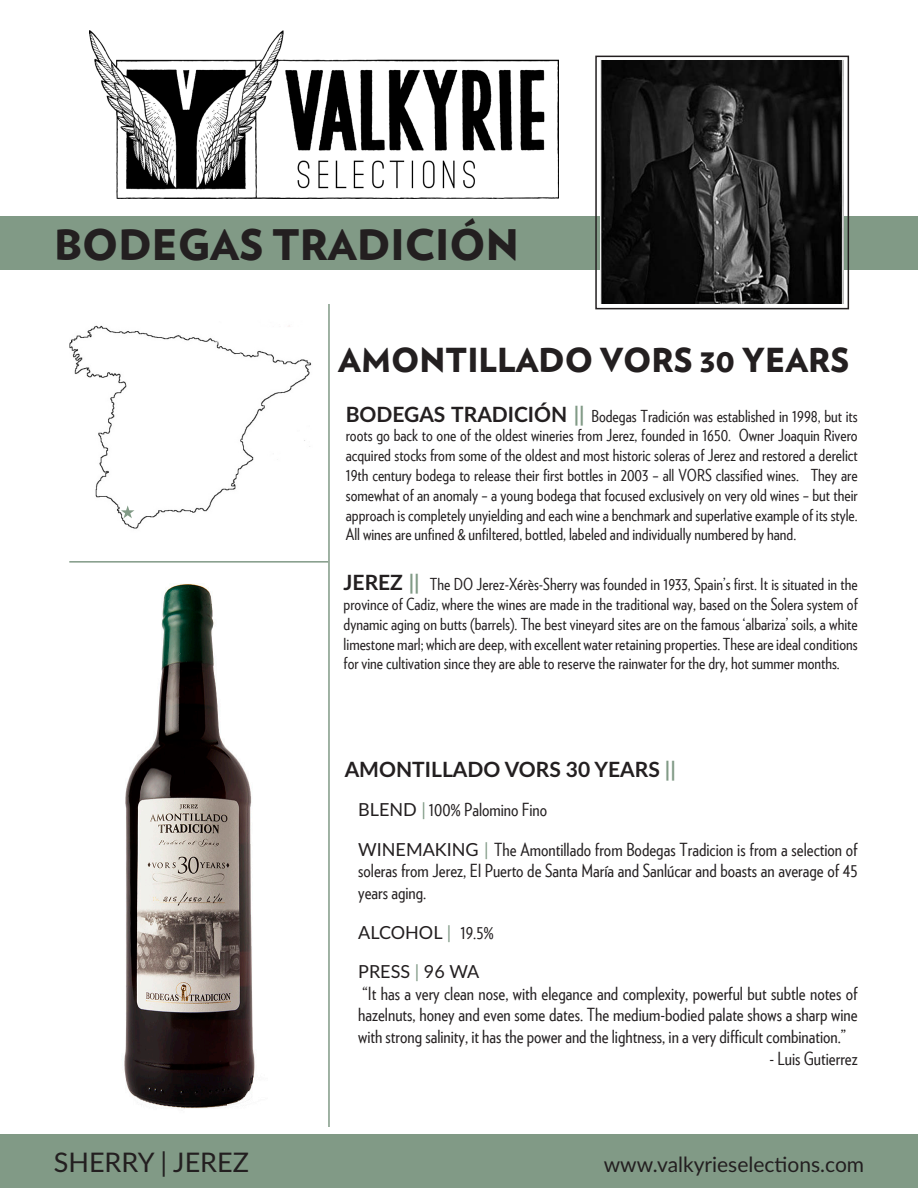
<style>
.page{position:relative;width:918px;height:1188px;background:#fff}
.page>*{position:absolute;margin:0;border:0;box-sizing:border-box;transform-origin:0 0}
.t1{font:900 42px "Verlag";color:#231f20}
.t2{font:900 33px "Verlag";color:#231f20}
.t3{font:27px "Lato";color:#231f20}
.t4{font:21px "Lato";color:#231f20}
.t5{font:700 21px "Lato";color:#231f20}
.t6{font:18px/21.6px "Verlag Condensed";color:#231f20;text-align:justify}
.t7{font:18px "Lato";color:#231f20}
.t8{font:16.5px/19.8px "Verlag Condensed";color:#231f20;text-align:justify}
.s1{font-family:"Lato";font-weight:700;font-size:21px}
.s2{font-family:"Lato";font-weight:700;font-size:21px;color:#819a86}
.s3{color:#819a86}
.s4{font-family:"Lato"}
.s5{font-family:"Lato";color:#819a86}
.s6{font-family:"Verlag Condensed"}
</style>
<div class="page">
<img style="left:69px;top:325px;width:243px;height:204px">
<img style="left:89px;top:31px;width:470px;height:167px">
<img style="left:124px;top:584px;width:131px;height:525px">
<hr style="left:328px;top:304px;width:2px;height:823px;background:#819a86">
<div style="left:0;top:216px;width:918px;height:54px;background:#819a86"></div>
<img style="left:601px;top:61px;width:243px;height:243px">
<div style="left:1px;top:1134px;width:917px;height:54px;background:#819a86"></div>
<hr style="left:69px;top:561px;width:259px;height:2px;background:#819a86">
<div style="left:595px;top:56px;width:254px;height:253px;border:2px solid #231f20"></div>
<svg style="left:121px;top:505px;width:13px;height:13px"></svg>
<p class="t1" style="left:54px;top:210px;width:466px">BODEGAS TRADICIÓN</p>
<p class="t2" style="left:338px;top:332px;width:512px">AMONTILLADO VORS 30 YEARS</p>
<p class="t8" style="left:346px;top:405px;width:513px"><span class="s1">BODEGAS TRADICIÓN</span> <span class="s2">||</span> Bodegas Tradición was established in 1998, but its roots go back to one of the oldest wineries from Jerez, founded in 1650. Owner Joaquin Rivero acquired stocks from some of the oldest and most historic soleras of Jerez and restored a derelict 19th century bodega to release their first bottles in 2003 – all VORS classified wines. They are somewhat of an anomaly – a young bodega that focused exclusively on very old wines – but their approach is completely unyielding and each wine a benchmark and superlative example of its style.<br>All wines are unfined &amp; unfiltered, bottled, labeled and individually numbered by hand.</p>
<p class="t8" style="left:344px;top:574px;width:516px"><span class="s1">JEREZ</span> <span class="s2">||</span> The DO Jerez-Xérès-Sherry was founded in 1933, Spain’s first. It is situated in the province of Cadiz, where the wines are made in the traditional way, based on the Solera system of dynamic aging on butts (barrels). The best vineyard sites are on the famous ‘albariza’ soils, a white limestone marl; which are deep, with excellent water retaining properties. These are ideal conditions for vine cultivation since they are able to reserve the rainwater for the dry, hot summer months.</p>
<p class="t5" style="left:345px;top:753px;width:333px">AMONTILLADO VORS 30 YEARS <span class="s3">||</span></p>
<p class="t6" style="left:358px;top:798px;width:190px"><span class="s4">BLEND</span> <span class="s5">|</span>100% Palomino Fino</p>
<p class="t6" style="left:358px;top:838px;width:501px"><span class="s4">WINEMAKING</span> <span class="s5">|</span> The Amontillado from Bodegas Tradicion is from a selection of soleras from Jerez, El Puerto de Santa María and Sanlúcar and boasts an average of 45 years aging.</p>
<p class="t7" style="left:358px;top:919px;width:137px">ALCOHOL <span class="s3">|</span> <span class="s6">19.5%</span></p>
<p class="t7" style="left:358px;top:959px;width:123px">PRESS <span class="s3">|</span> 96 WA</p>
<p class="t6" style="left:358px;top:982px;width:501px">“It has a very clean nose, with elegance and complexity, powerful but subtle notes of hazelnuts, honey and even some dates. The medium-bodied palate shows a sharp wine with strong salinity, it has the power and the lightness, in a very difficult combination.”</p>
<p class="t6" style="left:770px;top:1047px;width:90px">- Luis Gutierrez</p>
<p class="t3" style="left:54px;top:1143px;width:197px">SHERRY | JEREZ</p>
<p class="t4" style="left:604px;top:1149px;width:262px">www.valkyrieselections.com</p>
</div>
